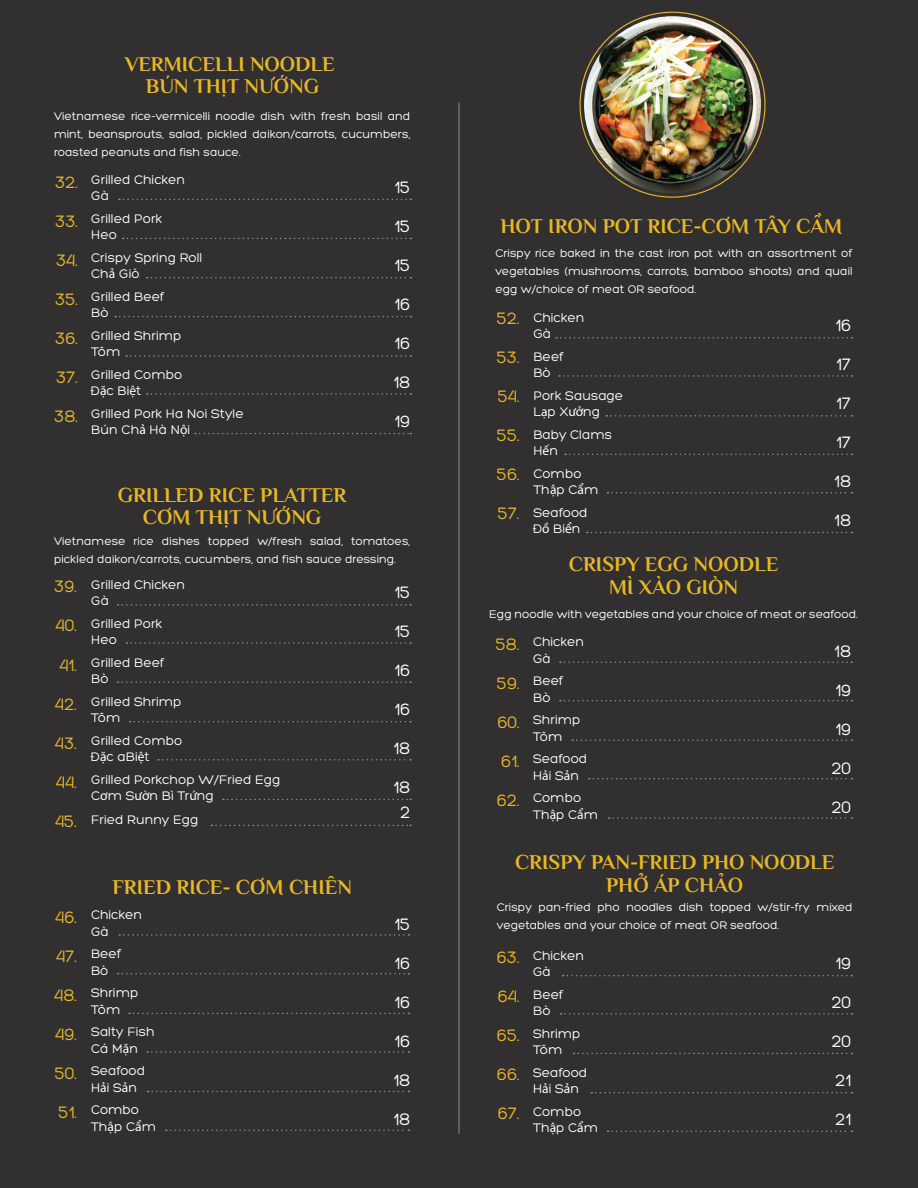
<style>
.page{position:relative;width:918px;height:1188px;background:#312f30}
.page>*{position:absolute;margin:0;border:0;box-sizing:border-box;transform-origin:0 0}
.t1{font:700 21px/22.5px "Philosopher";color:#e8b823;text-align:center}
.t2{font:18px/39px "Hero";color:#e8b823;text-align:justify}
.t3{font:18px/39px "Hero";color:#fff;text-align:justify}
.t4{font:13.5px/16.5px "Hero";color:#fff}
.t5{font:12px/18px "Hero";color:#fff;text-align:justify}
.s1{font-family:"Myriad Pro"}
</style>
<div class="page">
<hr style="left:459px;top:102px;width:1px;height:1032px;background:#8f8f8f">
<svg style="left:119px;top:199px;width:292px;height:1px"></svg>
<svg style="left:123px;top:238px;width:288px;height:1px"></svg>
<svg style="left:147px;top:277px;width:264px;height:1px"></svg>
<svg style="left:115px;top:316px;width:296px;height:1px"></svg>
<svg style="left:126px;top:355px;width:285px;height:2px"></svg>
<svg style="left:147px;top:393px;width:264px;height:2px"></svg>
<svg style="left:195px;top:433px;width:216px;height:1px"></svg>
<svg style="left:119px;top:934px;width:290px;height:2px"></svg>
<svg style="left:118px;top:973px;width:291px;height:1px"></svg>
<svg style="left:129px;top:1013px;width:280px;height:1px"></svg>
<svg style="left:147px;top:1051px;width:262px;height:2px"></svg>
<svg style="left:148px;top:1091px;width:261px;height:1px"></svg>
<svg style="left:166px;top:1130px;width:243px;height:1px"></svg>
<svg style="left:560px;top:661px;width:292px;height:2px"></svg>
<svg style="left:560px;top:700px;width:292px;height:1px"></svg>
<svg style="left:572px;top:739px;width:280px;height:2px"></svg>
<svg style="left:589px;top:778px;width:263px;height:1px"></svg>
<svg style="left:609px;top:817px;width:243px;height:2px"></svg>
<svg style="left:563px;top:975px;width:289px;height:1px"></svg>
<svg style="left:561px;top:1013px;width:291px;height:2px"></svg>
<svg style="left:574px;top:1053px;width:278px;height:1px"></svg>
<svg style="left:591px;top:1092px;width:261px;height:1px"></svg>
<svg style="left:607px;top:1131px;width:245px;height:1px"></svg>
<svg style="left:556px;top:337px;width:296px;height:2px"></svg>
<svg style="left:559px;top:375px;width:293px;height:2px"></svg>
<svg style="left:606px;top:415px;width:246px;height:2px"></svg>
<svg style="left:565px;top:454px;width:287px;height:1px"></svg>
<svg style="left:607px;top:492px;width:245px;height:2px"></svg>
<svg style="left:587px;top:532px;width:265px;height:1px"></svg>
<svg style="left:118px;top:604px;width:293px;height:2px"></svg>
<svg style="left:126px;top:642px;width:285px;height:2px"></svg>
<svg style="left:118px;top:681px;width:293px;height:2px"></svg>
<svg style="left:130px;top:721px;width:281px;height:1px"></svg>
<svg style="left:158px;top:759px;width:253px;height:2px"></svg>
<svg style="left:223px;top:799px;width:188px;height:1px"></svg>
<svg style="left:211px;top:825px;width:200px;height:1px"></svg>
<img style="left:584px;top:16px;width:177px;height:177px;border-radius:88px">
<h1 class="t1" style="left:125px;top:52px;width:211px">VERMICELLI NOODLE<br>BÚN THỊT NƯỚNG</h1>
<p class="t5" style="left:54px;top:107px;width:358px">Vietnamese rice-vermicelli noodle dish with fresh basil and mint, beansprouts, salad, pickled daikon/carrots, cucumbers, roasted peanuts and fish sauce.</p>
<h2 class="t2" style="left:54px;top:162px;width:25px">32.<br>33.<br>34.<br>35.<br>36.<br>37.<br>38.</h2>
<p class="t4" style="left:91px;top:171px;width:96px">Grilled Chicken<br>Gà</p>
<p class="t4" style="left:91px;top:210px;width:72px">Grilled Pork<br>Heo</p>
<p class="t4" style="left:91px;top:249px;width:112px">Crispy Spring Roll<br>Ch<span class="s1">ả</span> Giò</p>
<p class="t4" style="left:91px;top:288px;width:75px">Grilled Beef<br>Bò</p>
<p class="t4" style="left:91px;top:327px;width:92px">Grilled Shrimp<br>Tôm</p>
<p class="t4" style="left:91px;top:366px;width:93px">Grilled Combo<br>Ð<span class="s1">ặ</span>c Bi<span class="s1">ệ</span>t</p>
<p class="t4" style="left:91px;top:405px;width:154px">Grilled Pork Ha Noi Style<br>Bún Ch<span class="s1">ả</span> Hà N<span class="s1">ộ</span>i</p>
<h2 class="t3" style="left:393px;top:168px;width:19px">15<br>15<br>15<br>16<br>16<br>18<br>19</h2>
<h1 class="t1" style="left:118px;top:483px;width:230px">GRILLED RICE PLATTER<br>CƠM THỊT NƯỚNG</h1>
<p class="t5" style="left:54px;top:532px;width:358px">Vietnamese rice dishes topped w/fresh salad, tomatoes, pickled daikon/carrots, cucumbers, and fish sauce dressing.</p>
<h2 class="t2" style="left:54px;top:567px;width:24px">39.<br>40.<br>41.<br>42.<br>43.<br>44.<br>45.</h2>
<p class="t4" style="left:91px;top:576px;width:96px">Grilled Chicken<br>Gà</p>
<p class="t4" style="left:91px;top:615px;width:72px">Grilled Pork<br>Heo</p>
<p class="t4" style="left:91px;top:654px;width:75px">Grilled Beef<br>Bò</p>
<p class="t4" style="left:91px;top:693px;width:92px">Grilled Shrimp<br>Tôm</p>
<p class="t4" style="left:91px;top:732px;width:93px">Grilled Combo<br>Ð<span class="s1">ặ</span>c aBi<span class="s1">ệ</span>t</p>
<p class="t4" style="left:91px;top:771px;width:191px">Grilled Porkchop W/Fried Egg<br>C<span class="s1">ơ</span>m S<span class="s1">ườ</span>n Bì Tr<span class="s1">ứ</span>ng</p>
<p class="t4" style="left:91px;top:812px;width:109px">Fried Runny Egg</p>
<h2 class="t3" style="left:393px;top:573px;width:19px">15<br>15<br>16<br>16<br>18<br>18</h2>
<h2 class="t3" style="left:400px;top:793px;width:12px">2</h2>
<h2 class="t2" style="left:54px;top:898px;width:24px">46.<br>47.<br>48.<br>49.<br>50.<br>51.</h2>
<h1 class="t1" style="left:113px;top:875px;width:241px">FRIED RICE- CƠM CHIÊN</h1>
<p class="t4" style="left:91px;top:907px;width:53px">Chicken<br>Gà</p>
<p class="t4" style="left:91px;top:946px;width:32px">Beef<br>Bò</p>
<p class="t4" style="left:91px;top:985px;width:49px">Shrimp<br>Tôm</p>
<p class="t4" style="left:91px;top:1024px;width:65px">Salty Fish<br>Cá M<span class="s1">ặ</span>n</p>
<p class="t4" style="left:91px;top:1063px;width:56px">Seafood<br>H<span class="s1">ả</span>i S<span class="s1">ả</span>n</p>
<p class="t4" style="left:91px;top:1102px;width:67px">Combo<br>Th<span class="s1">ậ</span>p C<span class="s1">ẩ</span>m</p>
<h2 class="t3" style="left:393px;top:905px;width:19px">15<br>16<br>16<br>16<br>18<br>18</h2>
<h1 class="t1" style="left:501px;top:215px;width:343px">HOT IRON POT RICE-CƠM TÂY CẦM</h1>
<p class="t5" style="left:495px;top:244px;width:359px">Crispy rice baked in the cast iron pot with an assortment of vegetables (mushrooms, carrots, bamboo shoots) and quail egg w/choice of meat OR seafood.</p>
<p class="t4" style="left:533px;top:309px;width:53px">Chicken<br>Gà</p>
<p class="t4" style="left:533px;top:348px;width:32px">Beef<br>Bò</p>
<p class="t4" style="left:533px;top:387px;width:91px">Pork Sausage<br>L<span class="s1">ạ</span>p X<span class="s1">ưở</span>ng</p>
<p class="t4" style="left:533px;top:426px;width:80px">Baby Clams<br>H<span class="s1">ế</span>n</p>
<p class="t4" style="left:533px;top:465px;width:67px">Combo<br>Th<span class="s1">ậ</span>p C<span class="s1">ẩ</span>m</p>
<p class="t4" style="left:533px;top:504px;width:56px">Seafood<br>Ð<span class="s1">ồ</span> Bi<span class="s1">ể</span>n</p>
<h2 class="t2" style="left:497px;top:299px;width:24px">52.<br>53.<br>54.<br>55.<br>56.<br>57.</h2>
<h2 class="t3" style="left:834px;top:306px;width:19px">16<br>17<br>17<br>17<br>18<br>18</h2>
<h1 class="t1" style="left:569px;top:553px;width:211px">CRISPY EGG NOODLE<br>MÌ XÀO GIÒN</h1>
<p class="t5" style="left:489px;top:605px;width:370px">Egg noodle with vegetables and your choice of meat or seafood.</p>
<p class="t4" style="left:533px;top:634px;width:53px">Chicken<br>Gà</p>
<p class="t4" style="left:533px;top:673px;width:32px">Beef<br>Bò</p>
<p class="t4" style="left:533px;top:712px;width:49px">Shrimp<br>Tôm</p>
<p class="t4" style="left:533px;top:751px;width:56px">Seafood<br>H<span class="s1">ả</span>i S<span class="s1">ả</span>n</p>
<p class="t4" style="left:533px;top:790px;width:67px">Combo<br>Th<span class="s1">ậ</span>p C<span class="s1">ẩ</span>m</p>
<h2 class="t2" style="left:496px;top:625px;width:25px">58.<br>59.<br>60.<br>61.<br>62.</h2>
<h2 class="t3" style="left:831px;top:631px;width:21px">18<br>19<br>19<br>20<br>20</h2>
<h1 class="t1" style="left:515px;top:851px;width:321px">CRISPY PAN-FRIED PHO NOODLE<br>PHỞ ÁP CHẢO</h1>
<p class="t5" style="left:497px;top:898px;width:357px">Crispy pan-fried pho noodles dish topped w/stir-fry mixed vegetables and your choice of meat OR seafood.</p>
<p class="t4" style="left:533px;top:947px;width:53px">Chicken<br>Gà</p>
<p class="t4" style="left:533px;top:986px;width:32px">Beef<br>Bò</p>
<p class="t4" style="left:533px;top:1025px;width:49px">Shrimp<br>Tôm</p>
<p class="t4" style="left:533px;top:1064px;width:56px">Seafood<br>H<span class="s1">ả</span>i S<span class="s1">ả</span>n</p>
<p class="t4" style="left:533px;top:1103px;width:67px">Combo<br>Th<span class="s1">ậ</span>p C<span class="s1">ẩ</span>m</p>
<h2 class="t2" style="left:497px;top:938px;width:24px">63.<br>64.<br>65.<br>66.<br>67.</h2>
<h2 class="t3" style="left:831px;top:943px;width:21px">19<br>20<br>20<br>21<br>21</h2>
</div>
